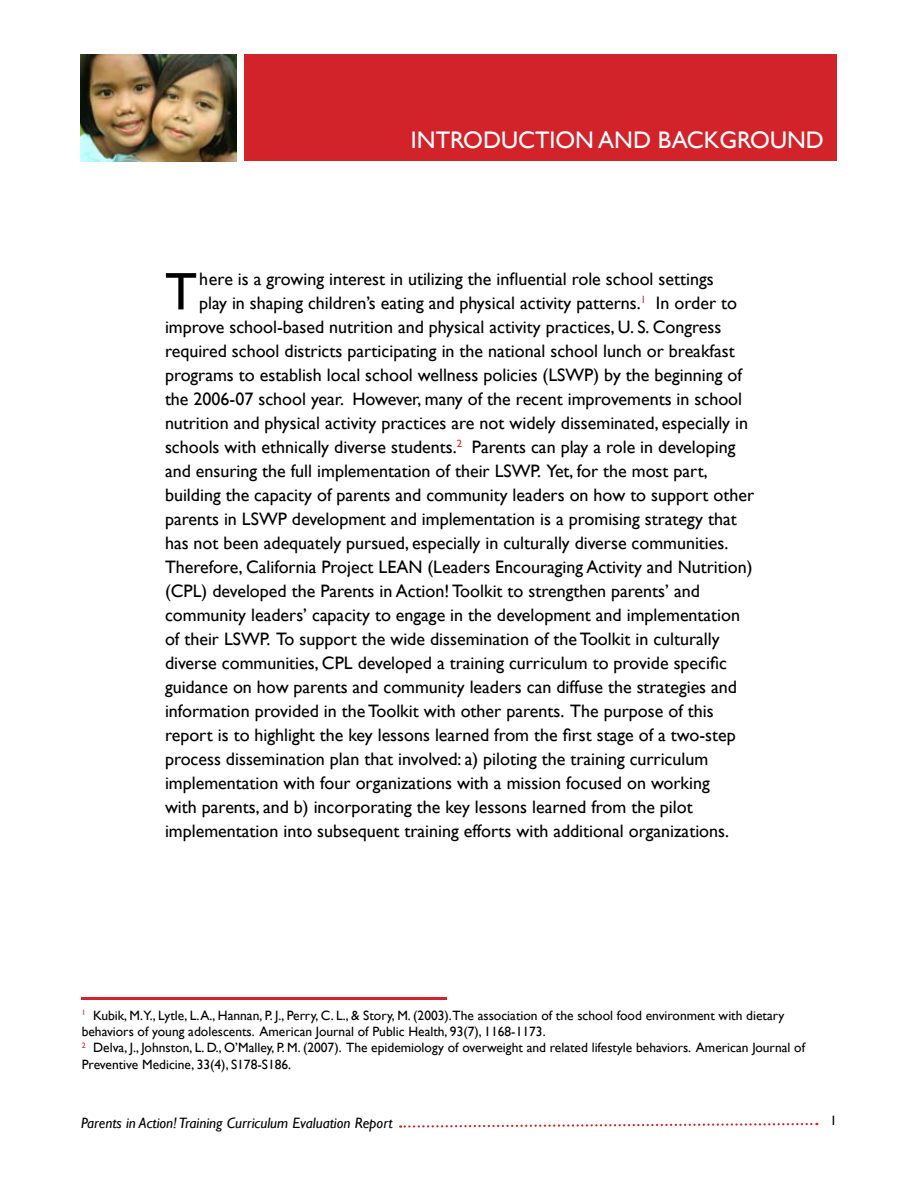
<style>
.page{position:relative;width:918px;height:1188px;background:#fff}
.page>*{position:absolute;margin:0;border:0;box-sizing:border-box;transform-origin:0 0}
.t1{font:53.1px "Gill Sans";color:#000}
.t2{font:24px "Gill Sans";color:#fff}
.t3{font:18px "Gill Sans";color:#000}
.t4{font:italic 15px "Gill Sans";color:#000}
.t5{font:13.5px/16.2px "Gill Sans";color:#000}
</style>
<div class="page">
<svg style="left:400px;top:1122px;width:417px;height:6px"></svg>
<div style="left:244px;top:54px;width:593px;height:106px;background:#d2232a"></div>
<img style="left:81px;top:54px;width:155px;height:108px">
<hr style="left:81px;top:997px;width:365px;height:3px;background:#d2232a">
<h2 class="t2" style="left:411px;top:125px;width:414px">INTRODUCTION AND BACKGROUND</h2>
<h1 class="t1" style="left:165px;top:261px;width:34px">T</h1>
<p class="t3" style="left:199px;top:269px;width:516px">here is a growing interest in utilizing the influential role school settings</p>
<p class="t3" style="left:199px;top:293px;width:539px">play in shaping children’s eating and physical activity patterns.<sup>1</sup> In order to</p>
<p class="t3" style="left:165px;top:317px;width:558px">improve school-based nutrition and physical activity practices, U. S. Congress</p>
<p class="t3" style="left:165px;top:341px;width:571px">required school districts participating in the national school lunch or breakfast</p>
<p class="t3" style="left:165px;top:365px;width:578px">programs to establish local school wellness policies (LSWP) by the beginning of</p>
<p class="t3" style="left:165px;top:389px;width:579px">the 2006-07 school year. However, many of the recent improvements in school</p>
<p class="t3" style="left:165px;top:413px;width:585px">nutrition and physical activity practices are not widely disseminated, especially in</p>
<p class="t3" style="left:165px;top:437px;width:572px">schools with ethnically diverse students.<sup>2</sup> Parents can play a role in developing</p>
<p class="t3" style="left:165px;top:461px;width:544px">and ensuring the full implementation of their LSWP. Yet, for the most part,</p>
<p class="t3" style="left:165px;top:485px;width:591px">building the capacity of parents and community leaders on how to support other</p>
<p class="t3" style="left:165px;top:509px;width:573px">parents in LSWP development and implementation is a promising strategy that</p>
<p class="t3" style="left:165px;top:533px;width:565px">has not been adequately pursued, especially in culturally diverse communities.</p>
<p class="t3" style="left:165px;top:557px;width:589px">Therefore, California Project LEAN (Leaders Encouraging Activity and Nutrition)</p>
<p class="t3" style="left:165px;top:581px;width:536px">(CPL) developed the Parents in Action! Toolkit to strengthen parents’ and</p>
<p class="t3" style="left:165px;top:605px;width:577px">community leaders’ capacity to engage in the development and implementation</p>
<p class="t3" style="left:165px;top:629px;width:556px">of their LSWP. To support the wide dissemination of the Toolkit in culturally</p>
<p class="t3" style="left:165px;top:653px;width:563px">diverse communities, CPL developed a training curriculum to provide specific</p>
<p class="t3" style="left:165px;top:677px;width:574px">guidance on how parents and community leaders can diffuse the strategies and</p>
<p class="t3" style="left:165px;top:701px;width:550px">information provided in the Toolkit with other parents. The purpose of this</p>
<p class="t3" style="left:165px;top:725px;width:572px">report is to highlight the key lessons learned from the first stage of a two-step</p>
<p class="t3" style="left:165px;top:749px;width:545px">process dissemination plan that involved: a) piloting the training curriculum</p>
<p class="t3" style="left:165px;top:773px;width:546px">implementation with four organizations with a mission focused on working</p>
<p class="t3" style="left:165px;top:797px;width:529px">with parents, and b) incorporating the key lessons learned from the pilot</p>
<p class="t3" style="left:165px;top:821px;width:566px">implementation into subsequent training efforts with additional organizations.</p>
<p class="t5" style="left:82px;top:1007px;width:725px"><sup>1</sup> Kubik, M.Y., Lytle, L. A., Hannan, P. J., Perry, C. L., &amp; Story, M. (2003).The association of the school food environment with dietary behaviors of young adolescents. American Journal of Public Health, 93(7), 1168-1173.<br><sup>2</sup> Delva, J., Johnston, L. D., O’Malley, P. M. (2007). The epidemiology of overweight and related lifestyle behaviors. American Journal of Preventive Medicine, 33(4), S178-S186.</p>
<p class="t4" style="left:81px;top:1114px;width:313px">Parents in Action! Training Curriculum Evaluation Report</p>
</div>
